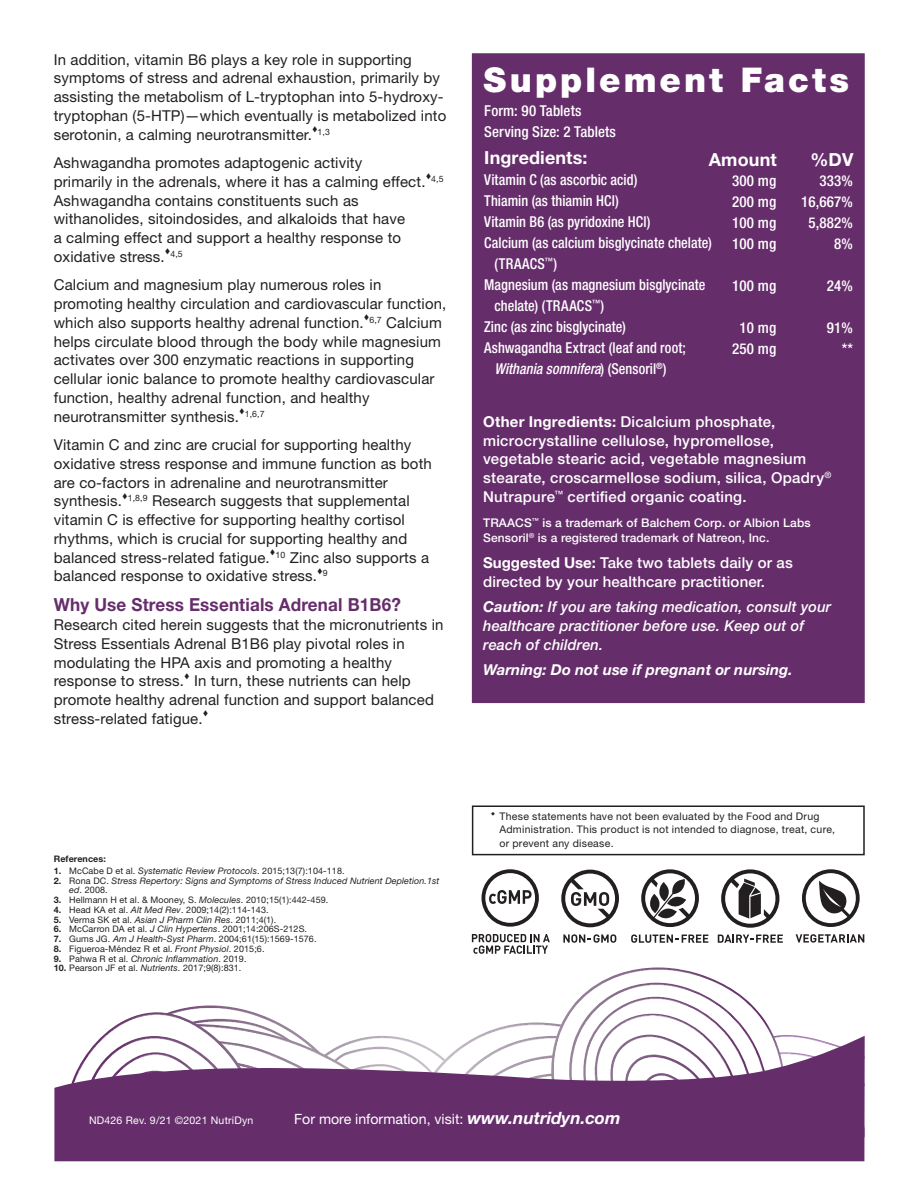
<style>
.page{position:relative;width:918px;height:1188px;background:#fff}
.page>*{position:absolute;margin:0;border:0;box-sizing:border-box;transform-origin:0 0}
.t1{font:900 34.05px "Helvetica Neue LT Std";letter-spacing:.09em;color:#fff}
.t2{font:700 18px "Helvetica Neue LT Std";letter-spacing:.01em;color:#662d6b;scale:.95 1}
.t3{font:700 18px "Helvetica Neue LT Std";letter-spacing:.01em;color:#fff}
.t4{font:15px/18.8px "Helvetica Neue LT Std";letter-spacing:.01em;color:#231f20}
.t5{font:500 15px/18.8px "Helvetica Neue LT Std";letter-spacing:.015em;color:#fff}
.Ingredient_Panel__Bo{font:500 condensed 15px "Helvetica Neue LT Std";letter-spacing:.005em;color:#fff;scale:.95 1}
.t6{font:italic 500 15px/18.8px "Helvetica Neue LT Std";letter-spacing:.01em;color:#fff}
.Ingredient_Panel__Bo-2{font:500 condensed 15px "Helvetica Neue LT Std";letter-spacing:.005em;color:#fff}
.t7{font:italic 700 15px "Helvetica Neue LT Std";color:#fff}
.t8{font:italic 500 condensed 15px "Helvetica Neue LT Std";letter-spacing:.005em;color:#fff;scale:.95 1}
.t9{font:14.1px "Helvetica Neue LT Std";color:#fff}
.t10{font:500 12px/15px "Helvetica Neue LT Std";letter-spacing:.01em;color:#fff}
.t11{font:10.5px/13.5px "Helvetica Neue LT Std";letter-spacing:.025em;color:#231f20}
.t12{font:10.5px "Helvetica Neue LT Std";letter-spacing:.02em;color:#fff}
.t13{font:9px "Helvetica Neue LT Std";letter-spacing:.01em;color:#231f20}
.t14{font:italic 9px "Helvetica Neue LT Std";letter-spacing:.01em;color:#231f20}
.t15{font:700 9px "Helvetica Neue LT Std";letter-spacing:.01em;color:#231f20}
.t16{font:8.7px "Helvetica Neue LT Std";color:#231f20}
.s1{font-weight:700}
.s2{font-style:italic}
.s3{font-weight:700;font-style:normal}
.s4{font-style:normal}
.s5{font-weight:700;font-style:italic;font-size:16.95px}
</style>
<div class="page">
<div style="left:472px;top:53px;width:393px;height:650px;background:#662d6b;border:4px solid #662d6b"></div>
<img style="left:581px;top:983px;width:188px;height:48px">
<img style="left:567px;top:997px;width:189px;height:39px">
<img style="left:506px;top:1014px;width:237px;height:22px">
<svg style="left:170px;top:1005px;width:336px;height:31px"></svg>
<img style="left:102px;top:1012px;width:159px;height:24px">
<svg style="left:54px;top:1036px;width:811px;height:125px;fill:#662d6b"></svg>
<div style="left:472px;top:806px;width:393px;height:49px;border:2px solid #231f20"></div>
<svg style="left:563px;top:934px;width:53px;height:9px"></svg>
<svg style="left:561px;top:870px;width:58px;height:57px"></svg>
<svg style="left:641px;top:869px;width:58px;height:58px"></svg>
<svg style="left:631px;top:934px;width:77px;height:9px"></svg>
<svg style="left:718px;top:935px;width:65px;height:8px"></svg>
<svg style="left:721px;top:869px;width:58px;height:59px"></svg>
<svg style="left:796px;top:934px;width:68px;height:9px"></svg>
<svg style="left:802px;top:869px;width:58px;height:58px"></svg>
<svg style="left:472px;top:934px;width:78px;height:20px"></svg>
<svg style="left:482px;top:869px;width:57px;height:58px"></svg>
<p class="t4" style="left:54px;top:50px;width:394px">In addition, vitamin B6 plays a key role in supporting symptoms of stress and adrenal exhaustion, primarily by assisting the metabolism of L-tryptophan into 5-hydroxy&shy;tryptophan (5-HTP)—which eventually is metabolized into serotonin, a calming neurotransmitter.</p>
<p class="t16" style="left:312px;top:126px;width:19px">▼1,3</p>
<p class="t4" style="left:54px;top:153px;width:373px">Ashwagandha promotes adaptogenic activity<br>primarily in the adrenals, where it has a calming effect.</p>
<p class="t16" style="left:426px;top:174px;width:19px">▼4,5</p>
<p class="t4" style="left:54px;top:191px;width:353px">Ashwagandha contains constituents such as withanolides, sitoindosides, and alkaloids that have a calming effect and support a healthy response to oxidative stress.</p>
<p class="t16" style="left:165px;top:249px;width:19px">▼4,5</p>
<p class="t4" style="left:54px;top:276px;width:394px">Calcium and magnesium play numerous roles in promoting healthy circulation and cardiovascular function, which also supports healthy adrenal function.▼<sup>6,7</sup> Calcium helps circulate blood through the body while magnesium activates over 300 enzymatic reactions in supporting cellular ionic balance to promote healthy cardiovascular function, healthy adrenal function, and healthy neurotransmitter synthesis.</p>
<p class="t16" style="left:239px;top:408px;width:27px">▼1,6,7</p>
<p class="t4" style="left:54px;top:435px;width:380px">Vitamin C and zinc are crucial for supporting healthy oxidative stress response and immune function as both are co-factors in adrenaline and neurotransmitter synthesis.▼<sup>1,8,9</sup> Research suggests that supplemental vitamin C is effective for supporting healthy cortisol rhythms, which is crucial for supporting healthy and balanced stress-related fatigue.▼<sup>10</sup> Zinc also supports a balanced response to oxidative stress.</p>
<p class="t16" style="left:317px;top:568px;width:12px">▼9</p>
<p class="t2" style="left:54px;top:594px;width:367px">Why Use Stress Essentials Adrenal B1B6?</p>
<p class="t4" style="left:54px;top:615px;width:391px">Research cited herein suggests that the micronutrients in Stress Essentials Adrenal B1B6 play pivotal roles in modulating the HPA axis and promoting a healthy response to stress.</p>
<p class="t4" style="left:54px;top:672px;width:382px;text-indent:140px">In turn, these nutrients can help promote healthy adrenal function and support balanced stress-related fatigue.</p>
<p class="t15" style="left:54px;top:853px;width:54px">References:</p>
<p class="t13" style="left:54px;top:865px;width:292px"><span class="s1">1.</span> McCabe D et al. <span class="s2">Systematic Review Protocols</span>. 2015;13(7):104-118.</p>
<p class="t14" style="left:54px;top:875px;width:387px"><span class="s3">2.</span> <span class="s4">Rona DC.</span> Stress Repertory: Signs and Symptoms of Stress Induced Nutrient Depletion.1st</p>
<p class="t13" style="left:69px;top:885px;width:40px"><span class="s2">ed</span>. 2008.</p>
<p class="t13" style="left:54px;top:894px;width:276px"><span class="s1">3.</span> Hellmann H et al. &amp; Mooney, S. <span class="s2">Molecules</span>. 2010;15(1):442-459.</p>
<p class="t13" style="left:54px;top:904px;width:216px"><span class="s1">4.</span> Head KA et al. <span class="s2">Alt Med Rev</span>. 2009;14(2):114-143.</p>
<p class="t13" style="left:54px;top:914px;width:224px"><span class="s1">5.</span> Verma SK et al. <span class="s2">Asian J Pharm Clin Res</span>. 2011;4(1).</p>
<p class="t13" style="left:54px;top:924px;width:255px"><span class="s1">6.</span> McCarron DA et al. <span class="s2">J Clin Hypertens</span>. 2001;14:206S-212S.</p>
<p class="t13" style="left:54px;top:933px;width:264px"><span class="s1">7.</span> Gums JG. <span class="s2">Am J Health-Syst Pharm</span>. 2004;61(15):1569-1576.</p>
<p class="t13" style="left:54px;top:943px;width:212px"><span class="s1">8.</span> Figueroa-Méndez R et al. <span class="s2">Front Physiol</span>. 2015;6.</p>
<p class="t14" style="left:54px;top:953px;width:194px"><span class="s3">9.</span> <span class="s4">Pahwa R et al.</span> Chronic Inflammation<span class="s4">. 2019.</span></p>
<p class="t13" style="left:54px;top:963px;width:189px"><span class="s1">10.</span> Pearson JF et al. <span class="s2">Nutrients</span>. 2017;9(8):831.</p>
<p class="t1" style="left:484px;top:59px;width:367px">Supplement Facts</p>
<p class="Ingredient_Panel__Bo-2" style="left:484px;top:102px;width:99px">Form: 90 Tablets</p>
<p class="Ingredient_Panel__Bo-2" style="left:484px;top:123px;width:133px">Serving Size: 2 Tablets</p>
<p class="t3" style="left:484px;top:147px;width:105px">Ingredients:</p>
<p class="Ingredient_Panel__Bo" style="left:484px;top:171px;width:163px">Vitamin C (as ascorbic acid)</p>
<p class="Ingredient_Panel__Bo" style="left:484px;top:192px;width:143px">Thiamin (as thiamin HCl)</p>
<p class="Ingredient_Panel__Bo" style="left:484px;top:213px;width:177px">Vitamin B6 (as pyridoxine HCl)</p>
<p class="Ingredient_Panel__Bo" style="left:484px;top:234px;width:241px">Calcium (as calcium bisglycinate chelate)</p>
<p class="Ingredient_Panel__Bo" style="left:495px;top:255px;width:67px">(TRAACS<sup>™</sup>)</p>
<p class="Ingredient_Panel__Bo" style="left:484px;top:276px;width:234px">Magnesium (as magnesium bisglycinate</p>
<p class="Ingredient_Panel__Bo" style="left:495px;top:297px;width:117px">chelate) (TRAACS<sup>™</sup>)</p>
<p class="Ingredient_Panel__Bo" style="left:484px;top:318px;width:150px">Zinc (as zinc bisglycinate)</p>
<p class="Ingredient_Panel__Bo" style="left:484px;top:339px;width:214px">Ashwagandha Extract (leaf and root;</p>
<p class="t8" style="left:495px;top:360px;width:183px">Withania somnifera<span class="s4">) (Sensoril</span><sup>®</sup><span class="s4">)</span></p>
<p class="t3" style="left:709px;top:148px;width:70px">Amount</p>
<p class="t3" style="left:810px;top:148px;width:45px">%DV</p>
<p class="Ingredient_Panel__Bo-2" style="left:732px;top:171px;width:46px">300 mg</p>
<p class="Ingredient_Panel__Bo-2" style="left:732px;top:192px;width:46px">200 mg</p>
<p class="Ingredient_Panel__Bo-2" style="left:732px;top:213px;width:46px">100 mg</p>
<p class="Ingredient_Panel__Bo-2" style="left:732px;top:234px;width:46px">100 mg</p>
<p class="Ingredient_Panel__Bo-2" style="left:732px;top:276px;width:46px">100 mg</p>
<p class="Ingredient_Panel__Bo-2" style="left:739px;top:318px;width:38px">10 mg</p>
<p class="Ingredient_Panel__Bo-2" style="left:732px;top:339px;width:46px">250 mg</p>
<p class="Ingredient_Panel__Bo-2" style="left:820px;top:171px;width:35px">333%</p>
<p class="Ingredient_Panel__Bo-2" style="left:801px;top:192px;width:53px">16,667%</p>
<p class="Ingredient_Panel__Bo-2" style="left:808px;top:213px;width:46px">5,882%</p>
<p class="Ingredient_Panel__Bo-2" style="left:834px;top:234px;width:20px">8%</p>
<p class="Ingredient_Panel__Bo-2" style="left:827px;top:276px;width:28px">24%</p>
<p class="Ingredient_Panel__Bo-2" style="left:827px;top:318px;width:28px">91%</p>
<p class="Ingredient_Panel__Bo-2" style="left:842px;top:339px;width:13px">**</p>
<p class="t5" style="left:483px;top:412px;width:350px"><span class="s1">Other Ingredients:</span> Dicalcium phosphate, microcrystalline cellulose, hypromellose, vegetable stearic acid, vegetable magnesium stearate, croscarmellose sodium, silica, Opadry<sup>® </sup>Nutrapure<sup>™</sup> certified organic coating.</p>
<p class="t10" style="left:483px;top:516px;width:329px">TRAACS<sup>™</sup> is a trademark of Balchem Corp. or Albion Labs<br>Sensoril<sup>®</sup> is a registered trademark of Natreon, Inc.</p>
<p class="t5" style="left:483px;top:553px;width:311px"><span class="s1">Suggested Use:</span> Take two tablets daily or as directed by your healthcare practitioner.</p>
<p class="t6" style="left:483px;top:597px;width:350px"><span class="s1">Caution:</span> If you are taking medication, consult your healthcare practitioner before use. Keep out of reach of children.</p>
<p class="t7" style="left:483px;top:661px;width:311px">Warning: Do not use if pregnant or nursing.</p>
<p class="t11" style="left:499px;top:809px;width:337px">These statements have not been evaluated by the Food and Drug<br>Administration. This product is not intended to diagnose, treat, cure, or prevent any disease.</p>
<p class="t12" style="left:89px;top:1114px;width:166px">ND426 Rev. 9/21 ©2021 NutriDyn</p>
<p class="t9" style="left:294px;top:1110px;width:328px">For more information, visit: <span class="s5">www.nutridyn.com</span></p>
</div>
